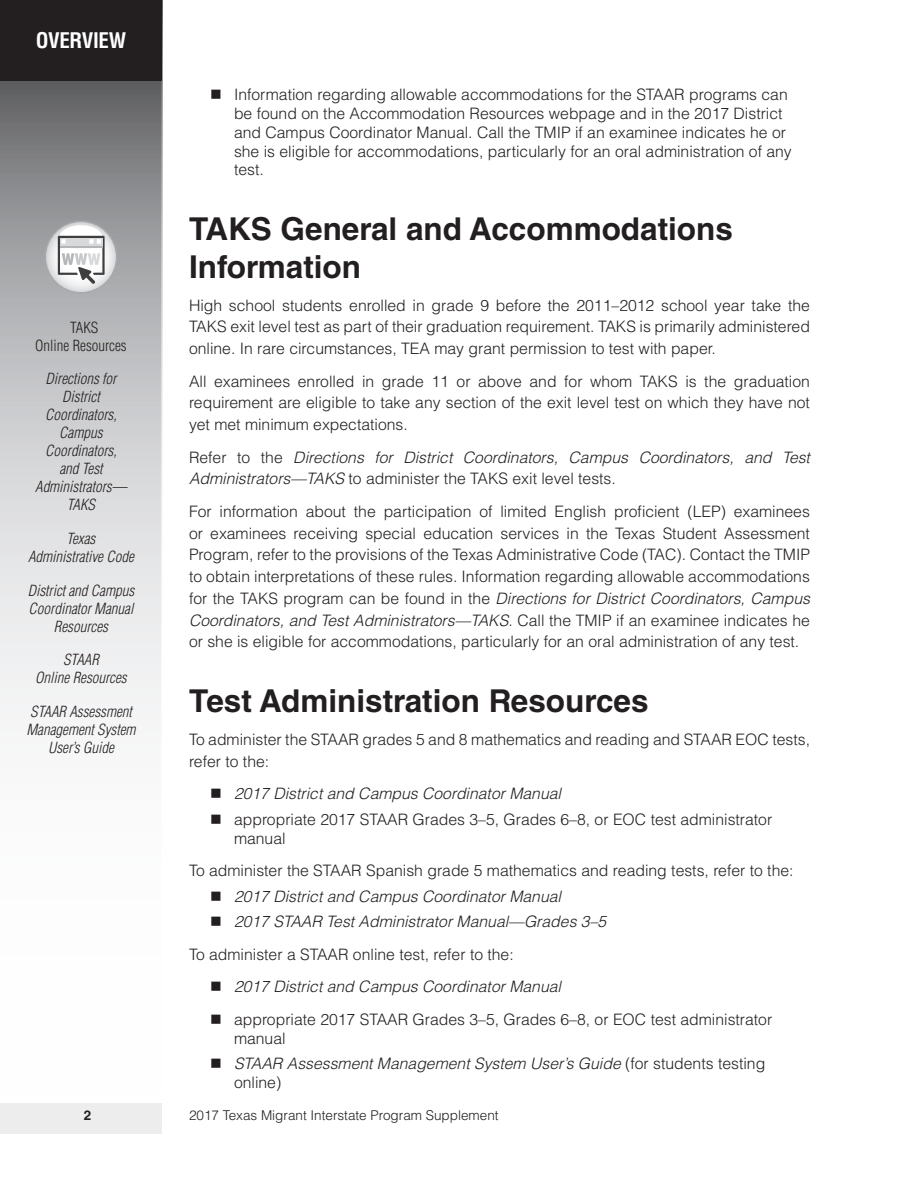
<style>
.page{position:relative;width:918px;height:1188px;background:#fff}
.page>*{position:absolute;margin:0;border:0;box-sizing:border-box;transform-origin:0 0}
.t1{font:700 31.5px/37.8px "Helvetica LT Std";color:#231f20}
.t2{font:700 condensed 21px "Helvetica LT Std";letter-spacing:-.02em;color:#fff}
.Body_Text{font:300 15.75px/21.8px "Helvetica LT Std";color:#231f20}
.Body_Text-2{font:italic 300 15.75px/21.8px "Helvetica LT Std";color:#231f20}
.Body_Text-3{font:italic 300 condensed 15px/18px "Helvetica LT Std";color:#231f20;text-align:center}
.Links{font:italic 300 condensed 15px/18px "Helvetica LT Std";color:#231f20;text-align:center}
.Links-2{font:300 condensed 15px/18px "Helvetica LT Std";color:#231f20;text-align:center}
.t3{font:300 13.5px "Helvetica LT Std";color:#231f20}
.t4{font:700 13.5px "Helvetica LT Std";color:#231f20}
.s1{font-style:normal}
.s2{font-style:italic}
</style>
<div class="page">
<svg style="left:0;top:0;width:163px;height:718px;background:#bfc0c2"></svg>
<div style="left:0;top:1103px;width:162px;height:31px;background:#ededee"></div>
<div style="left:0;top:0;width:162px;height:81px;background:#231f20"></div>
<div style="left:45px;top:221px;width:72px;height:73px;background:#a8a9ad;border-radius:50%"></div>
<svg style="left:46px;top:222px;width:70px;height:70px"></svg>
<svg style="left:58px;top:225px;width:47px;height:59px;background:#cfcfd0"></svg>
<hr style="left:60px;top:246px;width:42px;height:2px;background:#b5b6b9">
<h2 class="t2" style="left:36px;top:27px;width:92px">OVERVIEW</h2>
<p class="Links-2" style="left:35px;top:318px;width:93px">TAKS<br>Online Resources</p>
<p class="Links" style="left:35px;top:370px;width:93px">Directions for<br>District<br>Coordinators,<br>Campus<br>Coordinators, and Test<br>Administrators—<br>TAKS</p>
<p class="Body_Text-3" style="left:28px;top:530px;width:107px">Texas<br>Administrative Code</p>
<p class="Body_Text-3" style="left:28px;top:581px;width:108px">District and Campus<br>Coordinator Manual<br>Resources</p>
<p class="Body_Text-3" style="left:35px;top:651px;width:93px">STAAR<br>Online Resources</p>
<p class="Body_Text-3" style="left:26px;top:703px;width:111px">STAAR Assessment<br>Management System<br>User’s Guide</p>
<p class="Body_Text" style="left:234px;top:85px;width:559px;line-height:18.9px;text-indent:-24px">■ Information regarding allowable accommodations for the STAAR programs can be found on the Accommodation Resources webpage and in the 2017 District and Campus Coordinator Manual. Call the TMIP if an examinee indicates he or she is eligible for accommodations, particularly for an oral administration of any test.</p>
<h3 class="t1" style="left:189px;top:210px;width:545px">TAKS General and Accommodations<br>Information</h3>
<p class="Body_Text" style="left:189px;top:294px;width:623px;text-align:justify">High school students enrolled in grade 9 before the 2011–2012 school year take the TAKS exit level test as part of their graduation requirement. TAKS is primarily administered online. In rare circumstances, TEA may grant permission to test with paper.</p>
<p class="Body_Text" style="left:189px;top:370px;width:623px;text-align:justify">All examinees enrolled in grade 11 or above and for whom TAKS is the graduation requirement are eligible to take any section of the exit level test on which they have not yet met minimum expectations.</p>
<p class="Body_Text-2" style="left:189px;top:446px;width:623px"><span class="s1">Refer to the</span> Directions for District Coordinators, Campus Coordinators, and Test<br>Administrators—TAKS <span class="s1">to administer the TAKS exit level tests.</span></p>
<p class="Body_Text" style="left:189px;top:500px;width:623px;text-align:justify">For information about the participation of limited English proficient (LEP) examinees or examinees receiving special education services in the Texas Student Assessment Program, refer to the provisions of the Texas Administrative Code (TAC). Contact the TMIP to obtain interpretations of these rules. Information regarding allowable accommodations for the TAKS program can be found in the <span class="s2">Directions for District Coordinators, Campus Coordinators, and Test Administrators—TAKS</span>. Call the TMIP if an examinee indicates he or she is eligible for accommodations, particularly for an oral administration of any test.</p>
<h3 class="t1" style="left:189px;top:682px;width:461px">Test Administration Resources</h3>
<p class="Body_Text" style="left:189px;top:728px;width:623px">To administer the STAAR grades 5 and 8 mathematics and reading and STAAR EOC tests, refer to the:</p>
<p class="Body_Text-2" style="left:210px;top:783px;width:353px">■ 2017 District and Campus Coordinator Manual</p>
<p class="Body_Text" style="left:234px;top:809px;width:540px;line-height:18.9px;text-indent:-24px">■ appropriate 2017 STAAR Grades 3–5, Grades 6–8, or EOC test administrator manual</p>
<p class="Body_Text" style="left:189px;top:859px;width:606px">To administer the STAAR Spanish grade 5 mathematics and reading tests, refer to the:</p>
<p class="Body_Text-2" style="left:210px;top:885px;width:353px">■ 2017 District and Campus Coordinator Manual</p>
<p class="Body_Text-2" style="left:210px;top:911px;width:398px">■ 2017 STAAR Test Administrator Manual—Grades 3–5</p>
<p class="Body_Text" style="left:189px;top:943px;width:326px">To administer a STAAR online test, refer to the:</p>
<p class="Body_Text-2" style="left:210px;top:976px;width:353px">■ 2017 District and Campus Coordinator Manual</p>
<p class="Body_Text" style="left:234px;top:1010px;width:540px;line-height:18.9px;text-indent:-24px">■ appropriate 2017 STAAR Grades 3–5, Grades 6–8, or EOC test administrator manual</p>
<p class="Body_Text-2" style="left:234px;top:1054px;width:533px;line-height:18.9px;text-indent:-24px">■ STAAR Assessment Management System User’s Guide <span class="s1">(for students testing online)</span></p>
<p class="t4" style="left:84px;top:1107px;width:9px">2</p>
<p class="t3" style="left:189px;top:1107px;width:311px">2017 Texas Migrant Interstate Program Supplement</p>
</div>
